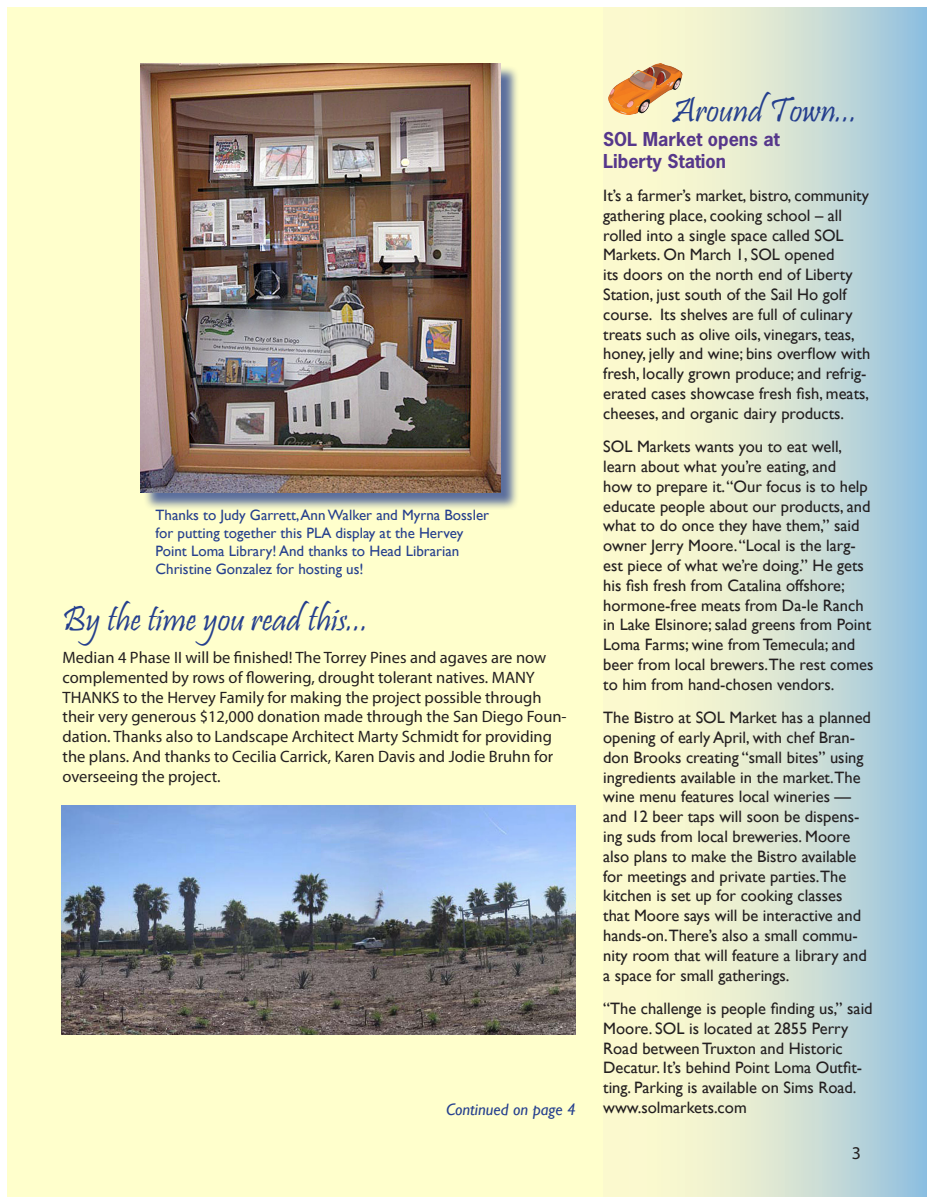
<style>
.page{position:relative;width:934px;height:1204px;background:#fff}
.page>*{position:absolute;margin:0;border:0;box-sizing:border-box;transform-origin:0 0}
.t1{font:36px "Pristina";color:#253f8e}
.t2{font:700 18px/21.6px "News Gothic Std";color:#56378b}
.t3{font:18px "Minion Pro";color:#231f20}
.t4{font:16.5px/19.8px "Gill Sans";color:#231f20}
.t5{font:16.5px/19.8px "Myriad Pro";color:#231f20}
.t6{font:italic 16.5px "Gill Sans";color:#253f8e}
.t7{font:15px/18px "Gill Sans";color:#253f8e}
</style>
<div class="page">
<div style="left:8px;top:8px;width:918px;height:1188px;background:#ffc"></div>
<svg style="left:690px;top:8px;width:236px;height:1188px;background:#cbddd6"></svg>
<img style="left:608px;top:63px;width:75px;height:52px">
<div style="left:143px;top:66px;width:376px;height:445px;background:#253f8e;opacity:.75"></div>
<img style="left:140px;top:63px;width:360px;height:429px">
<img style="left:62px;top:805px;width:513px;height:229px">
<p class="t7" style="left:155px;top:506px;width:335px">Thanks to Judy Garrett, Ann Walker and Myrna Bossler for putting together this PLA display at the Hervey Point Loma Library! And thanks to Head Librarian Christine Gonzalez for hosting us!</p>
<h1 class="t1" style="left:63px;top:598px;width:307px">By the time you read this...</h1>
<p class="t5" style="left:63px;top:647px;width:505px">Median 4 Phase II will be finished! The Torrey Pines and agaves are now complemented by rows of flowering, drought tolerant natives. MANY THANKS to the Hervey Family for making the project possible through their very generous $12,000 donation made through the San Diego Foun&shy;dation. Thanks also to Landscape Architect Marty Schmidt for providing the plans. And thanks to Cecilia Carrick, Karen Davis and Jodie Bruhn for overseeing the project.</p>
<p class="t6" style="left:446px;top:1099px;width:131px">Continued on page 4</p>
<h1 class="t1" style="left:672px;top:90px;width:187px">Around Town...</h1>
<p class="t2" style="left:603px;top:128px;width:178px">SOL Market opens at<br>Liberty Station</p>
<p class="t4" style="left:603px;top:186px;width:268px">It’s a farmer’s market, bistro, community gathering place, cooking school – all rolled into a single space called SOL Markets. On March 1, SOL opened<br>its doors on the north end of Liberty Station, just south of the Sail Ho golf course. Its shelves are full of culinary treats such as olive oils, vinegars, teas, honey, jelly and wine; bins overflow with fresh, locally grown produce; and refrig&shy;erated cases showcase fresh fish, meats, cheeses, and organic dairy products.</p>
<p class="t4" style="left:603px;top:437px;width:272px">SOL Markets wants you to eat well, learn about what you’re eating, and<br>how to prepare it. “Our focus is to help educate people about our products, and what to do once they have them,” said owner Jerry Moore. “Local is the larg&shy;est piece of what we’re doing.” He gets his fish fresh from Catalina offshore; hormone-free meats from Da-le Ranch in Lake Elsinore; salad greens from Point Loma Farms; wine from Temecula; and beer from local brewers.The rest comes to him from hand-chosen vendors.</p>
<p class="t4" style="left:603px;top:708px;width:269px">The Bistro at SOL Market has a planned opening of early April, with chef Bran&shy;don Brooks creating “small bites” using ingredients available in the market.The wine menu features local wineries — and 12 beer taps will soon be dispens&shy;ing suds from local breweries. Moore also plans to make the Bistro available for meetings and private parties.The kitchen is set up for cooking classes that Moore says will be interactive and hands-on.There’s also a small commu&shy;nity room that will feature a library and a space for small gatherings.</p>
<p class="t4" style="left:603px;top:998px;width:271px">“The challenge is people finding us,” said Moore. SOL is located at 2855 Perry Road between Truxton and Historic Decatur. It’s behind Point Loma Outfit&shy;ting. Parking is available on Sims Road. www.solmarkets.com</p>
<p class="t3" style="left:851px;top:1148px;width:19px">3<sup>3</sup></p>
</div>
